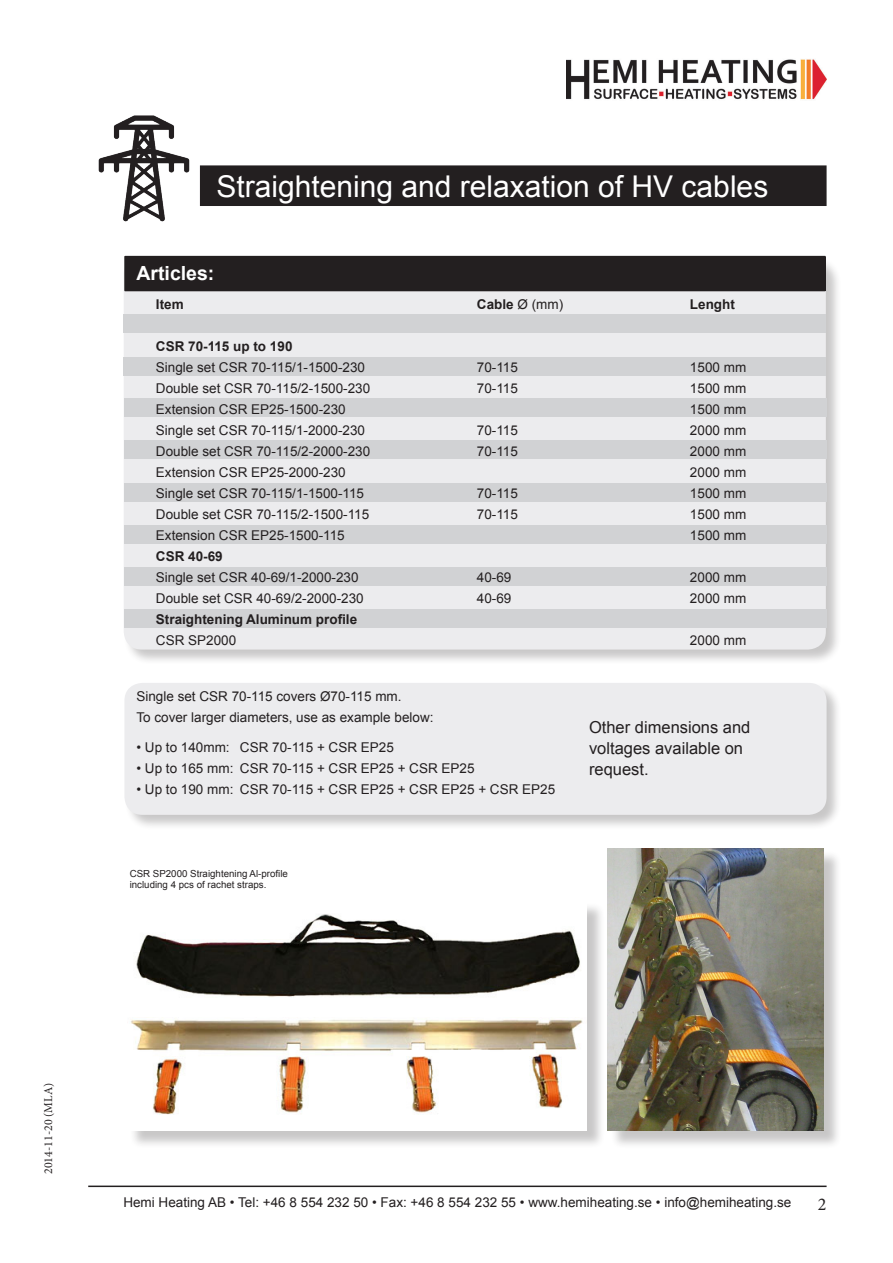
<style>
.page{position:relative;width:893px;height:1263px;background:#fff}
.page>*{position:absolute;margin:0;border:0;box-sizing:border-box;transform-origin:0 0}
.t1{font:30px "Arial";color:#fff}
.t2{font:700 19.5px "Arial";color:#fff}
.t3{font:18px "Minion Pro";color:#231f20}
.t4{font:16.5px/21px "Arial";color:#231f20}
.t5{font:13.5px "Arial";color:#231f20}
.t6{font:700 13.5px "Arial";color:#231f20}
.t7{font:12px "Minion Pro";color:#231f20}
.t8{font:9.75px "Arial";color:#231f20}
.s1{font-weight:400}
</style>
<div class="page">
<div style="left:123px;top:256px;width:719px;height:409px;background:#231f20;opacity:.25"></div>
<div style="left:124px;top:257px;width:702px;height:392px;background:#ececee;border-radius:18px"></div>
<div style="left:124px;top:609px;width:702px;height:19px;background:#d1d2d4"></div>
<div style="left:124px;top:567px;width:703px;height:19px;background:#d1d2d4"></div>
<div style="left:124px;top:483px;width:702px;height:19px;background:#d1d2d4"></div>
<div style="left:124px;top:525px;width:702px;height:19px;background:#d1d2d4"></div>
<img style="left:566px;top:59px;width:260px;height:41px">
<div style="left:201px;top:166px;width:625px;height:39px;background:#231f20"></div>
<div style="left:200px;top:165px;width:627px;height:41px;border:2px solid #231f20"></div>
<img style="left:98px;top:115px;width:103px;height:107px">
<hr style="left:88px;top:1185px;width:739px;height:2px;background:#231f20">
<div style="left:125px;top:257px;width:700px;height:34px;background:#231f20"></div>
<div style="left:124px;top:256px;width:702px;height:35px;border:2px solid #231f20"></div>
<div style="left:124px;top:314px;width:702px;height:19px;background:#d1d2d4"></div>
<div style="left:124px;top:357px;width:702px;height:18px;background:#d1d2d4"></div>
<div style="left:124px;top:682px;width:718px;height:149px;background:#231f20;opacity:.25"></div>
<div style="left:124px;top:683px;width:703px;height:132px;background:#ececee;border-radius:18px"></div>
<div style="left:129px;top:903px;width:476px;height:246px;background:#231f20;opacity:.25"></div>
<img style="left:129px;top:903px;width:458px;height:227px">
<div style="left:610px;top:850px;width:232px;height:299px;background:#231f20;opacity:.25"></div>
<img style="left:608px;top:848px;width:216px;height:282px">
<div style="left:124px;top:398px;width:702px;height:19px;background:#d1d2d4"></div>
<div style="left:124px;top:440px;width:702px;height:19px;background:#d1d2d4"></div>
<p class="t1" style="left:216px;top:167px;width:553px">Straightening and relaxation of HV cables</p>
<p class="t2" style="left:136px;top:261px;width:80px">Articles:</p>
<p class="t6" style="left:156px;top:295px;width:29px">Item</p>
<p class="t6" style="left:477px;top:295px;width:88px">Cable <span class="s1">Ø (mm)</span></p>
<p class="t6" style="left:690px;top:295px;width:46px">Lenght</p>
<p class="t6" style="left:156px;top:337px;width:138px">CSR 70-115 up to 190</p>
<p class="t5" style="left:156px;top:359px;width:211px">Single set CSR 70-115/1-1500-230</p>
<p class="t5" style="left:477px;top:359px;width:43px">70-115</p>
<p class="t5" style="left:690px;top:359px;width:58px">1500 mm</p>
<p class="t5" style="left:156px;top:380px;width:216px">Double set CSR 70-115/2-1500-230</p>
<p class="t5" style="left:477px;top:380px;width:43px">70-115</p>
<p class="t5" style="left:690px;top:380px;width:58px">1500 mm</p>
<p class="t5" style="left:156px;top:401px;width:191px">Extension CSR EP25-1500-230</p>
<p class="t5" style="left:690px;top:401px;width:58px">1500 mm</p>
<p class="t5" style="left:156px;top:422px;width:211px">Single set CSR 70-115/1-2000-230</p>
<p class="t5" style="left:477px;top:422px;width:43px">70-115</p>
<p class="t5" style="left:690px;top:422px;width:58px">2000 mm</p>
<p class="t5" style="left:156px;top:443px;width:216px">Double set CSR 70-115/2-2000-230</p>
<p class="t5" style="left:477px;top:443px;width:43px">70-115</p>
<p class="t5" style="left:690px;top:443px;width:58px">2000 mm</p>
<p class="t5" style="left:156px;top:464px;width:191px">Extension CSR EP25-2000-230</p>
<p class="t5" style="left:690px;top:464px;width:58px">2000 mm</p>
<p class="t5" style="left:156px;top:485px;width:210px">Single set CSR 70-115/1-1500-115</p>
<p class="t5" style="left:477px;top:485px;width:43px">70-115</p>
<p class="t5" style="left:690px;top:485px;width:58px">1500 mm</p>
<p class="t5" style="left:156px;top:506px;width:215px">Double set CSR 70-115/2-1500-115</p>
<p class="t5" style="left:477px;top:506px;width:43px">70-115</p>
<p class="t5" style="left:690px;top:506px;width:58px">1500 mm</p>
<p class="t5" style="left:156px;top:527px;width:190px">Extension CSR EP25-1500-115</p>
<p class="t5" style="left:690px;top:527px;width:58px">1500 mm</p>
<p class="t6" style="left:156px;top:547px;width:68px">CSR 40-69</p>
<p class="t5" style="left:156px;top:569px;width:204px">Single set CSR 40-69/1-2000-230</p>
<p class="t5" style="left:477px;top:569px;width:36px">40-69</p>
<p class="t5" style="left:690px;top:569px;width:58px">2000 mm</p>
<p class="t5" style="left:156px;top:590px;width:209px">Double set CSR 40-69/2-2000-230</p>
<p class="t5" style="left:477px;top:590px;width:36px">40-69</p>
<p class="t5" style="left:690px;top:590px;width:58px">2000 mm</p>
<p class="t6" style="left:156px;top:610px;width:203px">Straightening Aluminum profile</p>
<p class="t5" style="left:156px;top:632px;width:82px">CSR SP2000</p>
<p class="t5" style="left:690px;top:632px;width:58px">2000 mm</p>
<p class="t5" style="left:136px;top:687px;width:267px">Single set CSR 70-115 covers Ø70-115 mm.</p>
<p class="t5" style="left:136px;top:708px;width:299px">To cover larger diameters, use as example below:</p>
<p class="t5" style="left:136px;top:738px;width:259px">• Up to 140mm: CSR 70-115 + CSR EP25</p>
<p class="t5" style="left:136px;top:759px;width:340px">• Up to 165 mm: CSR 70-115 + CSR EP25 + CSR EP25</p>
<p class="t5" style="left:136px;top:780px;width:420px">• Up to 190 mm: CSR 70-115 + CSR EP25 + CSR EP25 + CSR EP25</p>
<p class="t8" style="left:130px;top:867px;width:160px">CSR SP2000 Straightening Al-profile</p>
<p class="t8" style="left:130px;top:878px;width:138px">including 4 pcs of rachet straps.</p>
<p class="t4" style="left:589px;top:717px;width:163px">Other dimensions and voltages available on request.</p>
<p class="t7" style="left:40px;top:1174px;width:93px;rotate:-90deg">2014-11-20 (MLA)</p>
<p class="t5" style="left:123px;top:1193px;width:669px">Hemi Heating AB • Tel: +46 8 554 232 50 • Fax: +46 8 554 232 55 • www.hemiheating.se • info@hemiheating.se</p>
<p class="t3" style="left:818px;top:1192px;width:10px">2</p>
</div>
